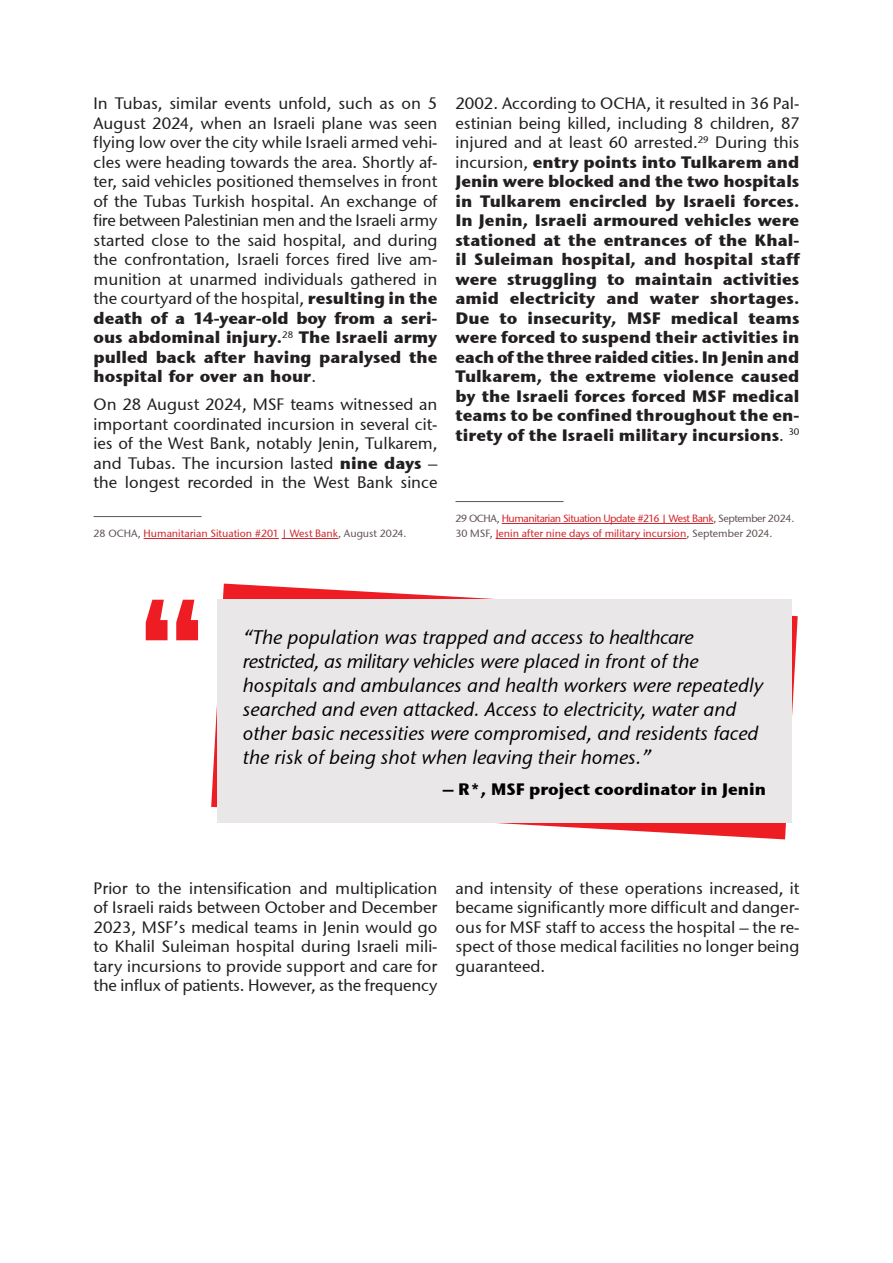
<style>
.page{position:relative;width:893px;height:1263px;background:#fff}
.page>*{position:absolute;margin:0;border:0;box-sizing:border-box;transform-origin:0 0}
.t1{font:127.5px "Gobold Extra 1";color:#ee1d23}
.t2{font:italic 19.5px/24px "Stone Sans ITCTT Medium";color:#000}
.t3{font:16.5px/19.5px "Stone Sans ITCTT Medium";color:#231f20;text-align:justify}
.t4{font:16.5px/19.5px "Stone Sans ITCTT Bold";color:#231f20;text-align:justify}
.t5{font:16.5px "Stone Sans ITCTT Bold";color:#000}
.t6{font:10.5px/15px "Stone Sans ITCTT Medium";letter-spacing:-.03em;color:#d1232a}
.t7{font:10.5px "Stone Sans ITCTT Medium";color:#d1232a}
.s1{font-family:"Stone Sans ITCTT Bold"}
.s2{font-family:"Stone Sans ITCTT Medium"}
.s3{color:#615353}
</style>
<div class="page">
<hr style="left:94px;top:516px;width:108px;height:1px;background:#615353">
<hr style="left:144px;top:538px;width:135px;height:1px;background:#d1232a">
<hr style="left:282px;top:538px;width:56px;height:1px;background:#d1232a">
<hr style="left:455px;top:501px;width:108px;height:1px;background:#615353">
<hr style="left:502px;top:523px;width:211px;height:1px;background:#d1232a">
<hr style="left:496px;top:538px;width:190px;height:1px;background:#d1232a">
<svg style="left:211px;top:584px;width:587px;height:255px"></svg>
<div style="left:217px;top:600px;width:574px;height:223px;background:#e9e7e7"></div>
<p class="t3" style="left:94px;top:96px;width:345px">In Tubas, similar events unfold, such as on 5<br>August 2024, when an Israeli plane was seen flying low over the city while Israeli armed vehi&shy;cles were heading towards the area. Shortly af&shy;ter, said vehicles positioned themselves in front of the Tubas Turkish hospital. An exchange of fire between Palestinian men and the Israeli army started close to the said hospital, and during the confrontation, Israeli forces fired live am&shy;munition at unarmed individuals gathered in the courtyard of the hospital, <span class="s1">resulting in the</span></p>
<p class="t4" style="left:94px;top:310px;width:345px">death of a 14-year-old boy from a seri&shy;ous abdominal injury.<sup>28</sup> The Israeli army pulled back after having paralysed the hospital for over an hour<span class="s2">.</span></p>
<p class="t3" style="left:94px;top:397px;width:345px">On 28 August 2024, MSF teams witnessed an important coordinated incursion in several cit&shy;ies of the West Bank, notably Jenin, Tulkarem, and Tubas. The incursion lasted <span class="s1">nine days</span> – the longest recorded in the West Bank since</p>
<p class="t7" style="left:94px;top:529px;width:314px"><span class="s3">28 OCHA,</span> Humanitarian Situation #201 | West Bank<span class="s3">, August 2024.</span></p>
<p class="t3" style="left:455px;top:96px;width:345px">2002. According to OCHA, it resulted in 36 Pal&shy;estinian being killed, including 8 children, 87 injured and at least 60 arrested.<sup>29</sup> During this</p>
<p class="t4" style="left:455px;top:154px;width:345px"><span class="s2">incursion,</span> entry points into Tulkarem and Jenin were blocked and the two hospitals in Tulkarem encircled by Israeli forces.<br>In Jenin, Israeli armoured vehicles were stationed at the entrances of the Khal&shy;il Suleiman hospital, and hospital staff were struggling to maintain activities amid electricity and water shortages.<br>Due to insecurity, MSF medical teams were forced to suspend their activities in each of the three raided cities. In Jenin and Tulkarem, the extreme violence caused by the Israeli forces forced MSF medical teams to be confined throughout the en&shy;tirety of the Israeli military incursions<span class="s2">.</span> <sup>30</sup></p>
<p class="t6" style="left:455px;top:512px;width:340px"><span class="s3">29 OCHA,</span> Humanitarian Situation Update #216 | West Bank<span class="s3">, September 2024.<br>30 MSF,</span> Jenin after nine days of military incursion<span class="s3">, September 2024.</span></p>
<h1 class="t1" style="left:138px;top:603px;width:67px">“</h1>
<p class="t2" style="left:243px;top:627px;width:522px">“The population was trapped and access to healthcare restricted, as military vehicles were placed in front of the hospitals and ambulances and health workers were repeatedly searched and even attacked. Access to electricity, water and other basic necessities were compromised, and residents faced the risk of being shot when leaving their homes.”</p>
<p class="t5" style="left:443px;top:782px;width:325px">– R*, MSF project coordinator in Jenin</p>
<p class="t3" style="left:94px;top:880px;width:345px">Prior to the intensification and multiplication of Israeli raids between October and December 2023, MSF’s medical teams in Jenin would go to Khalil Suleiman hospital during Israeli mili&shy;tary incursions to provide support and care for the influx of patients. However, as the frequency</p>
<p class="t3" style="left:455px;top:880px;width:345px">and intensity of these operations increased, it became significantly more difficult and danger&shy;ous for MSF staff to access the hospital – the re&shy;spect of those medical facilities no longer being guaranteed.</p>
</div>
